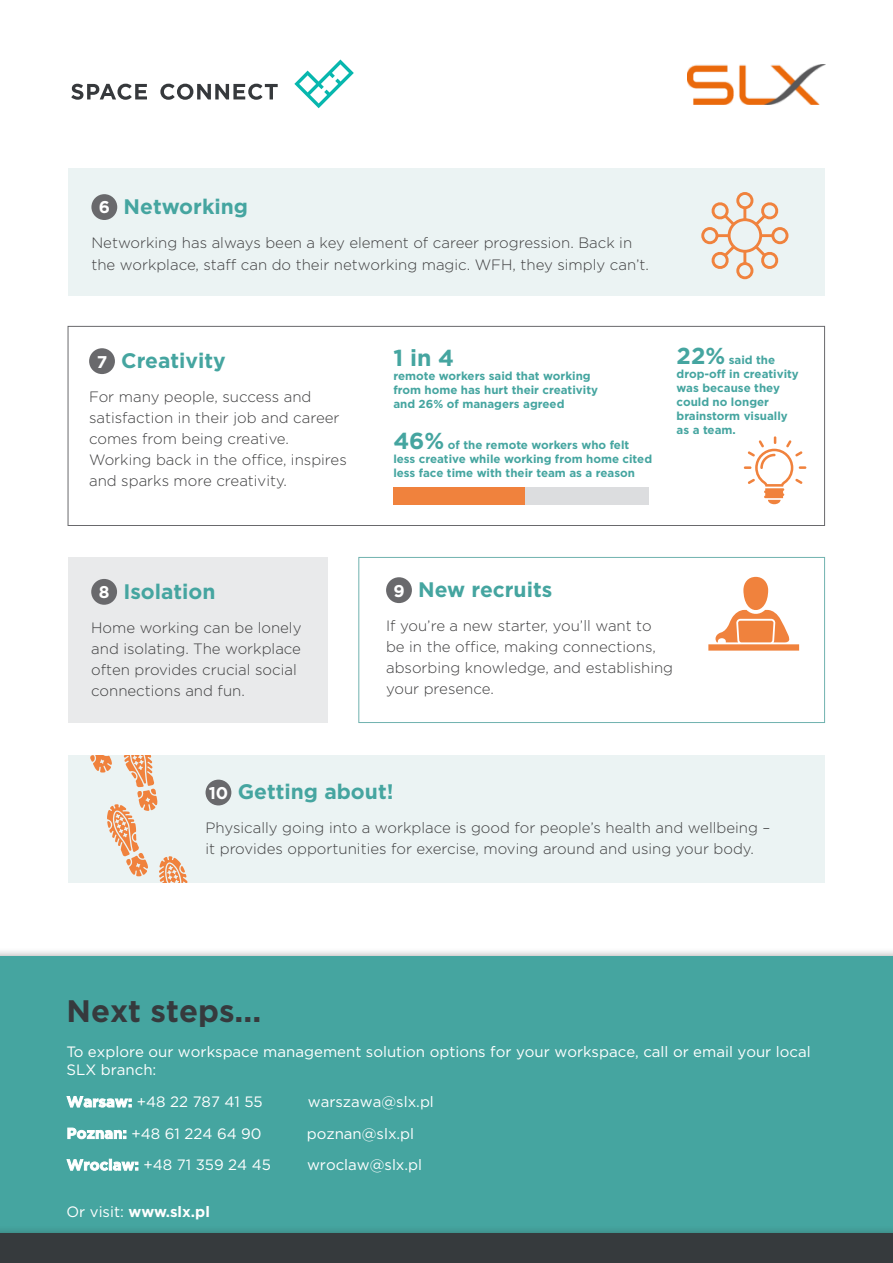
<style>
.page{position:relative;width:893px;height:1263px;background:#fff}
.page>*{position:absolute;margin:0;border:0;box-sizing:border-box;transform-origin:0 0}
.t1{font:700 31.05px "Gotham";color:#363a3d}
.subhead{font:700 23.1px "Gotham";color:#45a5a0}
.subhead-2{font:700 21px "Gotham";color:#45a5a0}
.subhead-3{font:700 16.95px "Gotham";color:#fff}
.Text{font:300 15px/21px "Gotham";color:#3e3e3f}
.t2{font:15px/18px "Gotham";color:#fff}
.t3{font:700 15px "Gotham";color:#fff}
.subhead-4{font:700 11.55px/13.8px "Gotham";color:#45a5a0}
.s1{font-size:23.1px}
.s2{font-size:16.95px;color:#fff}
.s3{font-weight:700}
.s4{font-weight:400}
</style>
<div class="page">
<div style="left:0;top:948px;width:893px;height:312px;background:#231f20;opacity:.35"></div>
<div style="left:0;top:956px;width:893px;height:296px;background:#45a5a0"></div>
<div style="left:0;top:1225px;width:893px;height:38px;background:#439d98"></div>
<div style="left:0;top:1233px;width:893px;height:30px;background:#363a3d"></div>
<svg style="left:294px;top:60px;width:60px;height:48px"></svg>
<svg style="left:71px;top:84px;width:207px;height:16px"></svg>
<div style="left:68px;top:169px;width:757px;height:127px;background:#ebf3f3"></div>
<div style="left:68px;top:755px;width:757px;height:128px;background:#ebf3f3"></div>
<svg style="left:90px;top:755px;width:98px;height:128px"></svg>
<div style="left:91px;top:194px;width:26px;height:26px;background:#69696c;border-radius:50%"></div>
<div style="left:206px;top:780px;width:25px;height:25px;background:#69696c;border-radius:50%"></div>
<svg style="left:711px;top:202px;width:27px;height:27px"></svg>
<svg style="left:752px;top:243px;width:30px;height:29px"></svg>
<svg style="left:708px;top:243px;width:30px;height:26px"></svg>
<svg style="left:752px;top:199px;width:27px;height:30px"></svg>
<hr style="left:743px;top:205px;width:3px;height:15px;background:#f0823d">
<div style="left:736px;top:192px;width:17px;height:17px;border:3px solid #f0823d;border-radius:50%"></div>
<hr style="left:743px;top:251px;width:3px;height:15px;background:#f0823d">
<div style="left:736px;top:262px;width:17px;height:17px;border:3px solid #f0823d;border-radius:50%"></div>
<hr style="left:714px;top:234px;width:15px;height:3px;background:#f0823d">
<div style="left:701px;top:227px;width:17px;height:17px;border:3px solid #f0823d;border-radius:50%"></div>
<hr style="left:760px;top:234px;width:15px;height:3px;background:#f0823d">
<div style="left:771px;top:227px;width:17px;height:17px;border:3px solid #f0823d;border-radius:50%"></div>
<div style="left:729px;top:220px;width:32px;height:31px;background:#ebf3f3;border-radius:50%"></div>
<div style="left:728px;top:218px;width:34px;height:35px;border:3px solid #f0823d;border-radius:50%"></div>
<div style="left:68px;top:326px;width:757px;height:200px;border:1px solid #69696c"></div>
<div style="left:89px;top:348px;width:26px;height:26px;background:#69696c;border-radius:50%"></div>
<div style="left:68px;top:557px;width:260px;height:166px;background:#e9eaeb"></div>
<div style="left:91px;top:579px;width:26px;height:26px;background:#69696c;border-radius:50%"></div>
<div style="left:358px;top:557px;width:467px;height:166px;background:#fff;border:1px solid #70b2af"></div>
<div style="left:386px;top:577px;width:26px;height:26px;background:#69696c;border-radius:50%"></div>
<svg style="left:708px;top:577px;width:91px;height:74px"></svg>
<div style="left:393px;top:487px;width:255px;height:17px;background:#dcdddf"></div>
<div style="left:393px;top:487px;width:132px;height:17px;background:#f0823d"></div>
<svg style="left:744px;top:436px;width:62px;height:68px"></svg>
<img style="left:687px;top:64px;width:138px;height:40px">
<p class="subhead-3" style="left:99px;top:196px;width:13px">6</p>
<p class="subhead-2" style="left:124px;top:193px;width:126px">Networking</p>
<p class="Text" style="left:91px;top:231px;width:559px;line-height:22.5px">Networking has always been a key element of career progression. Back in the workplace, staff can do their networking magic. WFH, they simply can’t.</p>
<p class="subhead-3" style="left:97px;top:350px;width:12px">7</p>
<p class="subhead-2" style="left:121px;top:347px;width:106px">Creativity</p>
<p class="Text" style="left:89px;top:386px;width:259px">For many people, success and satisfaction in their job and career comes from being creative.<br>Working back in the office, inspires and sparks more creativity.</p>
<p class="subhead" style="left:393px;top:343px;width:62px">1 in 4</p>
<p class="subhead-4" style="left:393px;top:369px;width:206px">remote workers said that working from home has hurt their creativity and 26% of managers agreed</p>
<p class="subhead-4" style="left:393px;top:438px;width:260px"><span class="s1">46%</span> of the remote workers who felt less creative while working from home cited less face time with their team as a reason</p>
<p class="subhead-4" style="left:677px;top:353px;width:124px"><span class="s1">22%</span> said the drop-off in creativity was because they could no longer brainstorm visually as a team.</p>
<p class="subhead-2" style="left:99px;top:577px;width:118px"><span class="s2">8</span> Isolation</p>
<p class="Text" style="left:91px;top:616px;width:212px">Home working can be lonely and isolating. The workplace often provides crucial social connections and fun.</p>
<p class="subhead-3" style="left:393px;top:579px;width:13px">9</p>
<p class="subhead-2" style="left:418px;top:576px;width:136px">New recruits</p>
<p class="Text" style="left:386px;top:615px;width:289px">If you’re a new starter, you’ll want to be in the office, making connections, absorbing knowledge, and establishing your presence.</p>
<p class="subhead-3" style="left:209px;top:782px;width:21px">10</p>
<p class="subhead-2" style="left:238px;top:778px;width:157px">Getting about!</p>
<p class="Text" style="left:206px;top:817px;width:566px">Physically going into a workplace is good for people’s health and wellbeing – it provides opportunities for exercise, moving around and using your body.</p>
<p class="t1" style="left:67px;top:990px;width:196px">Next steps...</p>
<p class="t2" style="left:67px;top:1043px;width:746px">To explore our workspace management solution options for your workspace, call or email your local<br>SLX branch:</p>
<p class="t2" style="left:67px;top:1092px;width:198px"><span class="s3">Warsaw:</span> +48 22 787 41 55</p>
<p class="t2" style="left:308px;top:1092px;width:128px">warszawa@slx.pl</p>
<p class="t2" style="left:67px;top:1124px;width:197px"><span class="s3">Poznan:</span> +48 61 224 64 90</p>
<p class="t2" style="left:307px;top:1124px;width:109px">poznan@slx.pl</p>
<p class="t2" style="left:67px;top:1155px;width:206px"><span class="s3">Wroclaw:</span> +48 71 359 24 45</p>
<p class="t2" style="left:307px;top:1155px;width:117px">wroclaw@slx.pl</p>
<p class="t3" style="left:67px;top:1201px;width:145px"><span class="s4">Or visit:</span> www.slx.pl</p>
</div>
